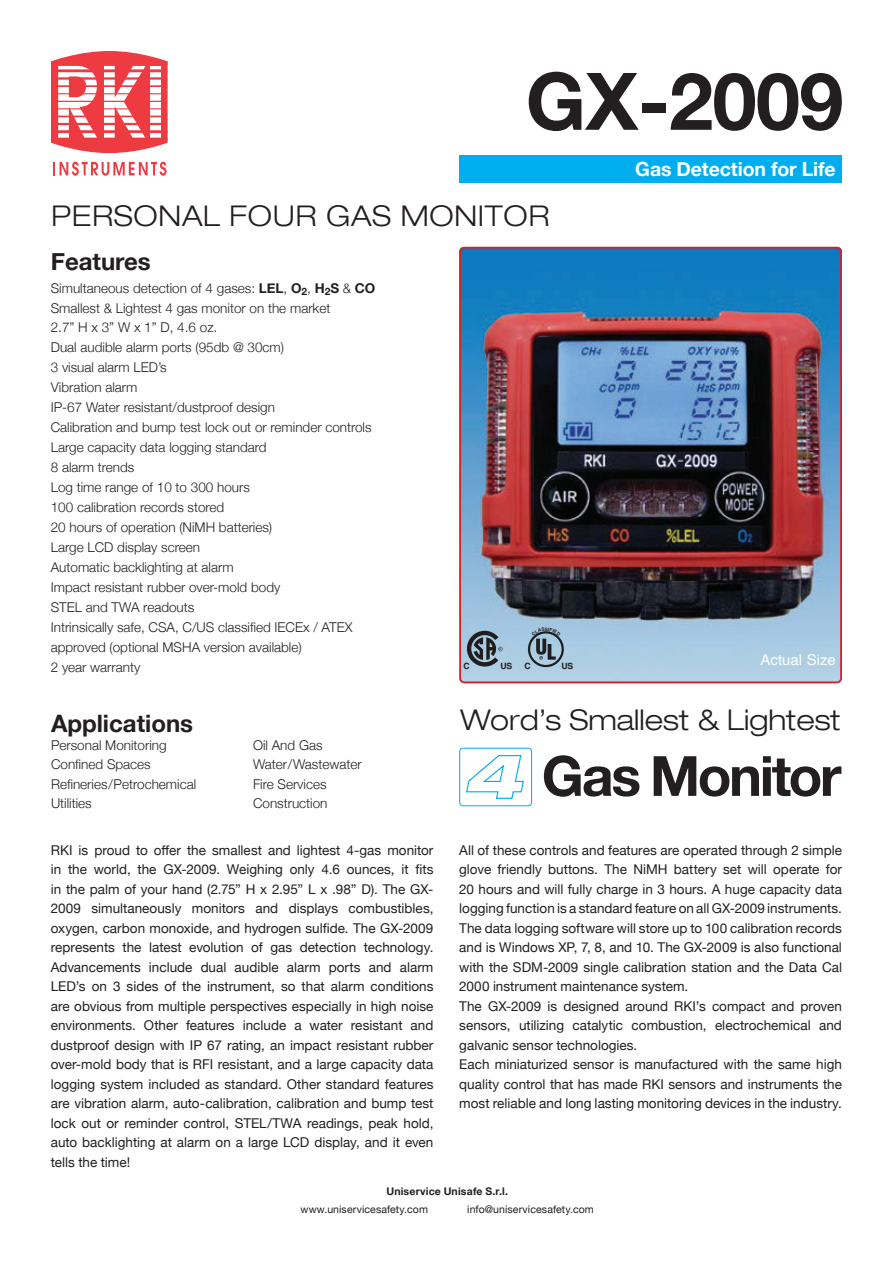
<style>
.page{position:relative;width:893px;height:1263px;background:#fff}
.page>*{position:absolute;margin:0;border:0;box-sizing:border-box;transform-origin:0 0}
.t1{font:700 79.5px "Helvetica Neue";letter-spacing:-.01em;color:#231f20}
.t2{font:700 55.5px "Helvetica Neue";letter-spacing:-.045em;color:#231f20}
.t3{font:300 expanded 28.5px "Helvetica Neue LT Com";color:#231f20}
.t4{font:300 expanded 28.5px "Helvetica Neue LT Com";letter-spacing:.025em;color:#231f20}
.t5{font:700 24px "Helvetica Neue";color:#231f20}
.t6{font:700 19.5px "Helvetica Neue";letter-spacing:-.005em;color:#fff}
.t7{font:15px "Helvetica";color:#fff}
.t8{font:13.5px/19.5px "Helvetica Neue";color:#231f20;text-align:justify}
.t9{font:300 13.5px/20px "Helvetica Neue";color:#231f20}
.t10{font:10.5px "Helvetica Neue";letter-spacing:.01em;color:#231f20}
.t11{font:700 10.5px "Helvetica Neue";letter-spacing:.02em;color:#231f20}
.t12{font:700 8.7px "Helvetica";color:#201d1e}
.s1{font-weight:700}
</style>
<div class="page">
<img style="left:462px;top:247px;width:380px;height:436px">
<svg style="left:467px;top:631px;width:36px;height:35px"></svg>
<div style="left:528px;top:631px;width:36px;height:36px;border:2px solid #201d1e;border-radius:50%"></div>
<div style="left:459px;top:247px;width:383px;height:436px;border:2px solid #d1232a;border-radius:4px"></div>
<svg style="left:53px;top:162px;width:114px;height:14px"></svg>
<svg style="left:51px;top:51px;width:117px;height:102px"></svg>
<svg style="left:150px;top:66px;width:10px;height:72px"></svg>
<hr style="left:52px;top:61px;width:115px;height:4px;background:#ee3a41">
<hr style="left:52px;top:69px;width:115px;height:3px;background:#ee3a41">
<hr style="left:52px;top:77px;width:115px;height:3px;background:#ee3a41">
<hr style="left:51px;top:85px;width:116px;height:2px;background:#ee3a41">
<hr style="left:51px;top:93px;width:116px;height:1px;background:#ee3a41">
<hr style="left:52px;top:138px;width:115px;height:3px;background:#ee3a41">
<hr style="left:52px;top:130px;width:115px;height:3px;background:#ee3a41">
<hr style="left:52px;top:123px;width:115px;height:2px;background:#ee3a41">
<hr style="left:51px;top:116px;width:116px;height:1px;background:#ee3a41">
<hr style="left:51px;top:108px;width:116px;height:1px;background:#ee3a41">
<hr style="left:51px;top:101px;width:116px;height:1px;background:#ee3a41">
<div style="left:459px;top:156px;width:383px;height:27px;background:#00aeef"></div>
<svg style="left:466px;top:755px;width:58px;height:44px"></svg>
<div style="left:459px;top:748px;width:73px;height:58px;border:1px solid #00aeef;border-radius:3px"></div>
<svg style="left:531px;top:627px;width:30px;height:33px"></svg>
<h1 class="t1" style="left:526px;top:39px;width:319px">GX-2009</h1>
<h3 class="t6" style="left:635px;top:154px;width:202px">Gas Detection for Life</h3>
<h3 class="t4" style="left:51px;top:198px;width:500px">PERSONAL FOUR GAS MONITOR</h3>
<h3 class="t5" style="left:51px;top:243px;width:102px">Features</h3>
<p class="t9" style="left:51px;top:277px;width:326px">Simultaneous detection of 4 gases: <span class="s1">LEL</span>, <span class="s1">O</span><sub>2</sub>, <span class="s1">H</span><sub>2</sub><span class="s1">S</span> &amp; <span class="s1">CO </span>Smallest &amp; Lightest 4 gas monitor on the market<br>2.7” H x 3” W x 1” D, 4.6 oz.<br>Dual audible alarm ports (95db @ 30cm)<br>3 visual alarm LED’s<br>Vibration alarm<br>IP-67 Water resistant/dustproof design<br>Calibration and bump test lock out or reminder controls Large capacity data logging standard<br>8 alarm trends<br>Log time range of 10 to 300 hours<br>100 calibration records stored<br>20 hours of operation (NiMH batteries)<br>Large LCD display screen<br>Automatic backlighting at alarm<br>Impact resistant rubber over-mold body<br>STEL and TWA readouts<br>Intrinsically safe, CSA, C/US classified IECEx / ATEX approved (optional MSHA version available)<br>2 year warranty</p>
<h3 class="t5" style="left:51px;top:704px;width:144px">Applications</h3>
<p class="t9" style="left:51px;top:734px;width:147px;line-height:19.5px">Personal Monitoring<br>Confined Spaces<br>Refineries/Petrochemical<br>Utilities</p>
<p class="t9" style="left:253px;top:734px;width:110px;line-height:19.5px">Oil And Gas<br>Water/Wastewater<br>Fire Services<br>Construction</p>
<p class="t8" style="left:51px;top:841px;width:384px">RKI is proud to offer the smallest and lightest 4-gas monitor in the world, the GX-2009. Weighing only 4.6 ounces, it fits in the palm of your hand (2.75” H x 2.95” L x .98” D). The GX-2009 simultaneously monitors and displays combustibles, oxygen, carbon monoxide, and hydrogen sulfide. The GX-2009 represents the latest evolution of gas detection technology.<br>Advancements include dual audible alarm ports and alarm LED’s on 3 sides of the instrument, so that alarm conditions are obvious from multiple perspectives especially in high noise environments. Other features include a water resistant and dustproof design with IP 67 rating, an impact resistant rubber over-mold body that is RFI resistant, and a large capacity data logging system included as standard. Other standard features are vibration alarm, auto-calibration, calibration and bump test lock out or reminder control, STEL/TWA readings, peak hold, auto backlighting at alarm on a large LCD display, and it even tells the time!</p>
<p class="t12" style="left:463px;top:659px;width:8px">C</p>
<p class="t12" style="left:500px;top:659px;width:14px">US</p>
<p class="t12" style="left:524px;top:659px;width:8px">C</p>
<p class="t12" style="left:561px;top:659px;width:14px">US</p>
<p class="t7" style="left:760px;top:648px;width:77px">Actual Size</p>
<h3 class="t3" style="left:461px;top:702px;width:382px">Word’s Smallest &amp; Lightest</h3>
<h2 class="t2" style="left:542px;top:732px;width:301px">Gas Monitor</h2>
<p class="t8" style="left:459px;top:841px;width:384px;text-align:left">All of these controls and features are operated through 2 simple glove friendly buttons. The NiMH battery set will operate for 20 hours and will fully charge in 3 hours. A huge capacity data logging function is a standard feature on all GX-2009 instruments.<br>The data logging software will store up to 100 calibration records and is Windows XP, 7, 8, and 10. The GX-2009 is also functional with the SDM-2009 single calibration station and the Data Cal 2000 instrument maintenance system.<br>The GX-2009 is designed around RKI’s compact and proven sensors, utilizing catalytic combustion, electrochemical and galvanic sensor technologies.<br>Each miniaturized sensor is manufactured with the same high quality control that has made RKI sensors and instruments the most reliable and long lasting monitoring devices in the industry.</p>
<p class="t11" style="left:386px;top:1183px;width:123px">Uniservice Unisafe S.r.l.</p>
<p class="t10" style="left:300px;top:1202px;width:129px">www.uniservicesafety.com</p>
<p class="t10" style="left:467px;top:1202px;width:128px">info@uniservicesafety.com</p>
</div>
